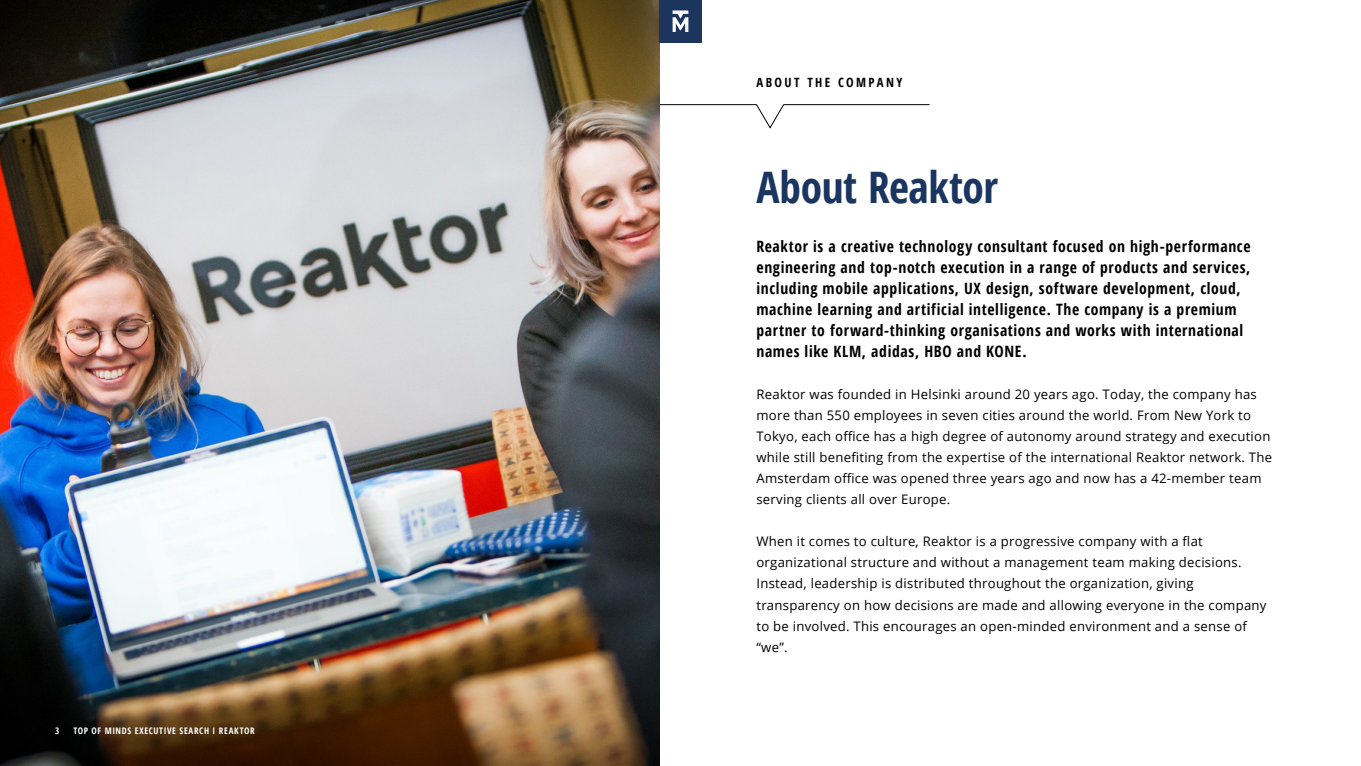
<style>
.page{position:relative;width:1361px;height:766px;background:#fff}
.page>*{position:absolute;margin:0;border:0;box-sizing:border-box;transform-origin:0 0}
.t1{font:700 43.42px "Open Sans Condensed";letter-spacing:-.01em;color:#1a355f}
.t2{font:700 15.67px/21px "Open Sans Condensed";letter-spacing:.04em;color:#000}
.t3{font:13.12px/21px "Open Sans";letter-spacing:.02em;color:#000}
.t4{font:700 12.75px "Open Sans Condensed";letter-spacing:.185em;color:#000}
.t5{font:700 9px "Open Sans Condensed";letter-spacing:.075em;color:#fff}
</style>
<div class="page">
<svg style="left:659px;top:104px;width:271px;height:24px"></svg>
<img style="left:0;top:0;width:659px;height:765px">
<div style="left:659px;top:0;width:43px;height:43px;background:#1c355e"></div>
<svg style="left:672px;top:10px;width:16px;height:22px"></svg>
<p class="t5" style="left:55px;top:724px;width:6px">3</p>
<p class="t5" style="left:73px;top:724px;width:183px">TOP OF MINDS EXECUTIVE SEARCH I REAKTOR</p>
<p class="t4" style="left:756px;top:73px;width:147px">ABOUT THE COMPANY</p>
<h1 class="t1" style="left:756px;top:157px;width:243px">About Reaktor</h1>
<p class="t2" style="left:756px;top:235px;width:495px">Reaktor is a creative technology consultant focused on high-performance engineering and top-notch execution in a range of products and services, including mobile applications, UX design, software development, cloud, machine learning and artificial intelligence. The company is a premium partner to forward-thinking organisations and works with international names like KLM, adidas, HBO and KONE.</p>
<p class="t3" style="left:756px;top:383px;width:517px">Reaktor was founded in Helsinki around 20 years ago. Today, the company has more than 550 employees in seven cities around the world. From New York to Tokyo, each office has a high degree of autonomy around strategy and execution while still benefiting from the expertise of the international Reaktor network. The Amsterdam office was opened three years ago and now has a 42-member team serving clients all over Europe.</p>
<p class="t3" style="left:756px;top:530px;width:511px">When it comes to culture, Reaktor is a progressive company with a flat organizational structure and without a management team making decisions.<br>Instead, leadership is distributed throughout the organization, giving transparency on how decisions are made and allowing everyone in the company to be involved. This encourages an open-minded environment and a sense of “we”.</p>
</div>
